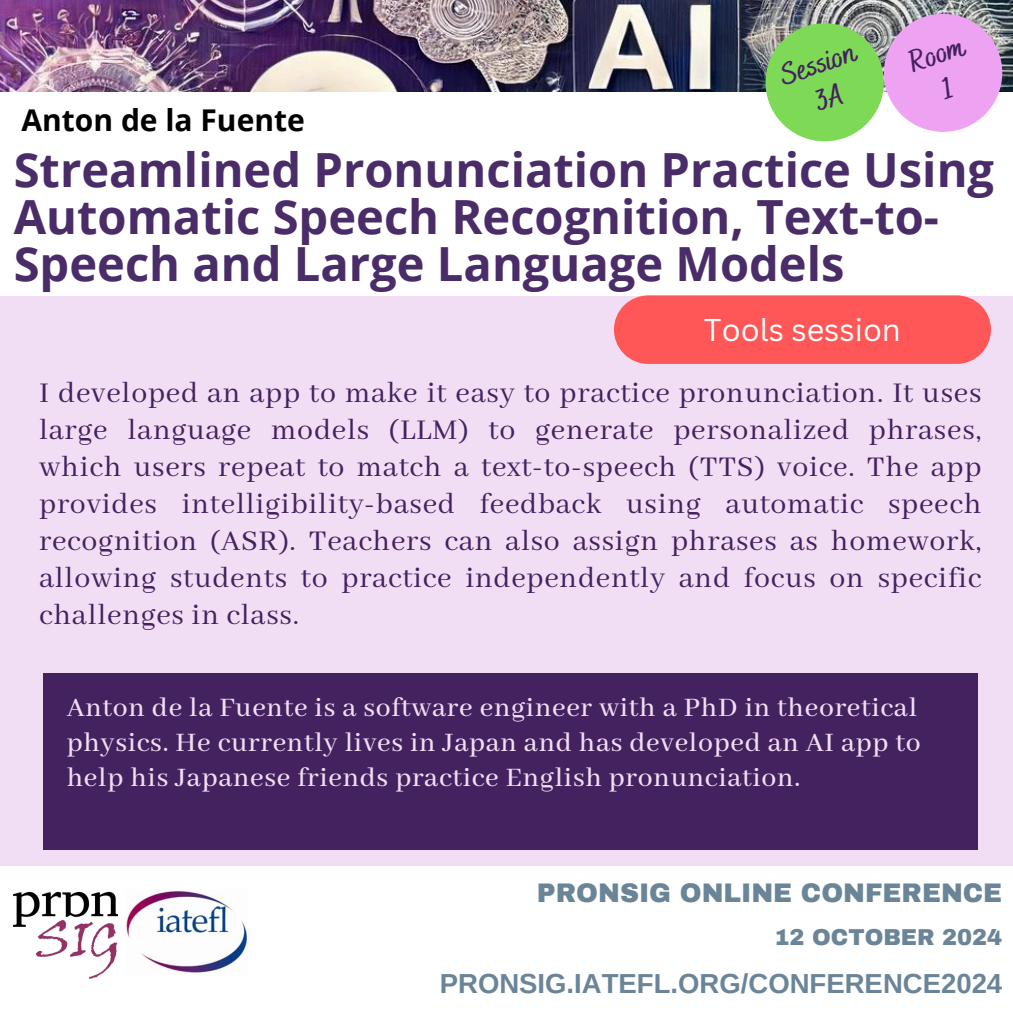
<style>
.page{position:relative;width:1013px;height:1013px;background:#fff}
.page>*{position:absolute;margin:0;border:0;box-sizing:border-box;transform-origin:0 0}
.t1{font:700 47.06px/46.9px "Open Sans";color:#492c68}
.t2{font:31.88px/37px "Abhaya Libre";letter-spacing:.025em;color:#44215f;text-align:justify}
.t3{font:30.62px "Canva Sans";color:#fff}
.t4{font:700 30px "Open Sans";color:#000}
.t5{font:700 30px/35.6px "Bakerie Smooth";color:#44215f;text-align:center}
.t6{font:500 29.69px/35.1px "Abhaya Libre";letter-spacing:.025em;color:#f1def5}
.t7{font:700 27.5px "Arimo";color:#6a8498}
.t8{font:900 26.25px "Archivo";color:#6a8498}
.t9{font:900 22.5px "Archivo";color:#6a8498}
</style>
<div class="page">
<img style="left:0;top:0;width:1012px;height:92px">
<div style="left:0;top:292px;width:1012px;height:574px;background:#f1def5"></div>
<div style="left:0;top:92px;width:1012px;height:203px;background:#fff"></div>
<div style="left:883px;top:14px;width:119px;height:118px;background:#eea2f2;border-radius:50%"></div>
<img style="left:14px;top:891px;width:104px;height:88px">
<img style="left:126px;top:889px;width:121px;height:84px">
<div style="left:43px;top:673px;width:935px;height:176px;background:#44215f"></div>
<div style="left:765px;top:23px;width:118px;height:118px;background:#7ed957;border-radius:50%"></div>
<div style="left:614px;top:295px;width:376px;height:69px;background:#ff5757"></div>
<p class="t4" style="left:21px;top:99px;width:285px">Anton de la Fuente</p>
<h3 class="t5" style="left:776px;top:60px;width:79px;rotate:-18deg">Session<br>3A</h3>
<h2 class="t5" style="left:905px;top:47px;width:58px;rotate:-18deg">Room<br>1</h2>
<h2 class="t1" style="left:14px;top:146px;width:981px">Streamlined Pronunciation Practice Using<br>Automatic Speech Recognition, Text-to-<br>Speech and Large Language Models</h2>
<p class="t3" style="left:704px;top:308px;width:198px">Tools session</p>
<h3 class="t2" style="left:39px;top:375px;width:943px">I developed an app to make it easy to practice pronunciation. It uses large language models (LLM) to generate personalized phrases, which users repeat to match a text-to-speech (TTS) voice. The app provides intelligibility-based feedback using automatic speech recognition (ASR). Teachers can also assign phrases as homework, allowing students to practice independently and focus on specific challenges in class.</h3>
<h2 class="t6" style="left:67px;top:691px;width:855px">Anton de la Fuente is a software engineer with a PhD in theoretical physics. He currently lives in Japan and has developed an AI app to help his Japanese friends practice English pronunciation.</h2>
<p class="t8" style="left:537px;top:879px;width:467px">PRONSIG ONLINE CONFERENCE</p>
<p class="t9" style="left:774px;top:925px;width:229px">12 OCTOBER 2024</p>
<p class="t7" style="left:440px;top:968px;width:564px">PRONSIG.IATEFL.ORG/CONFERENCE2024</p>
</div>
